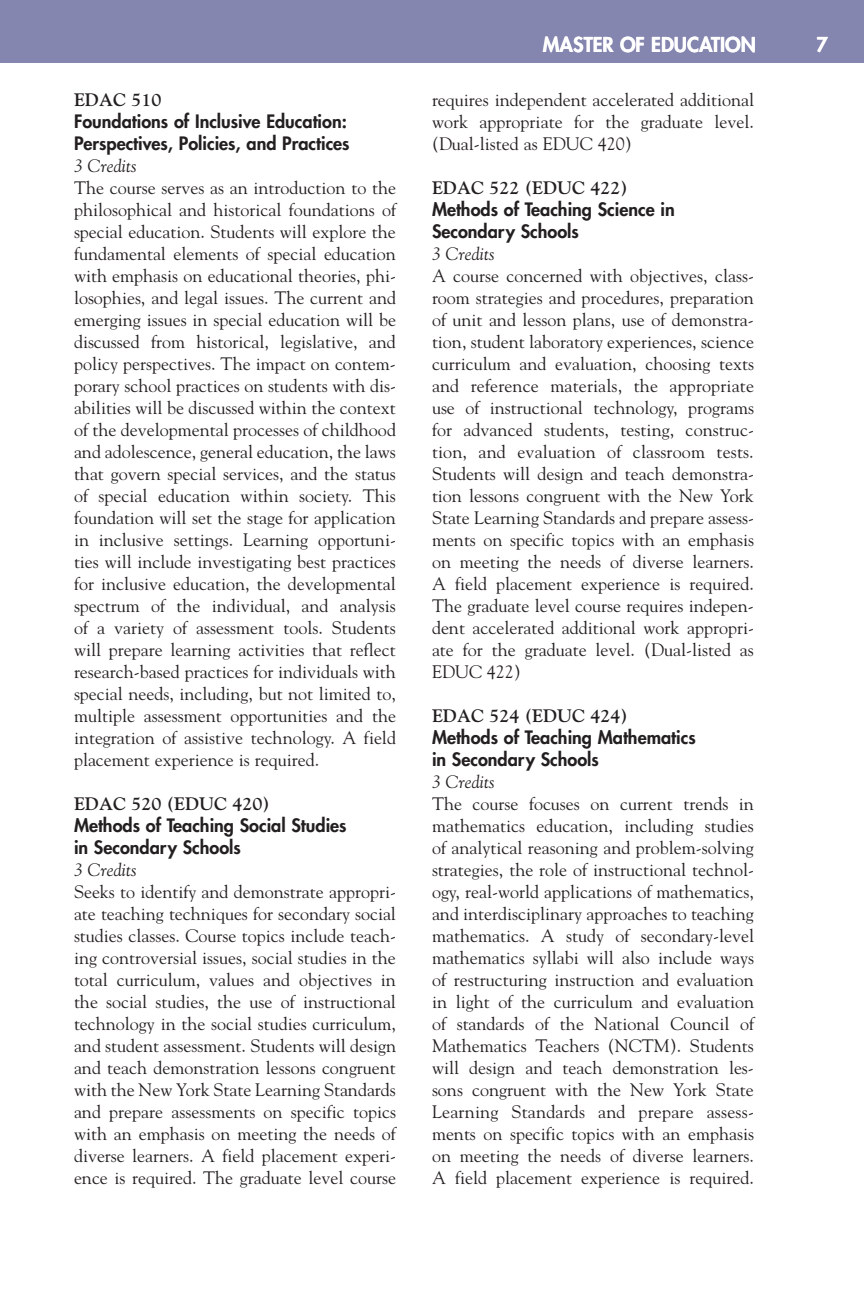
<style>
.page{position:relative;width:864px;height:1296px;background:#fff}
.page>*{position:absolute;margin:0;border:0;box-sizing:border-box;transform-origin:0 0}
.t1{font:800 20px "Futura";color:#fff}
.t2{font:18px/22px "Goudy";color:#231f20;text-align:justify}
.t3{font:800 18px/22px "Futura";color:#231f20}
.t4{font:700 18px "Goudy";color:#231f20}
.t5{font:italic 18px "Goudy";color:#231f20}
</style>
<div class="page">
<div style="left:0;top:0;width:864px;height:63px;background:#8586b0"></div>
<p class="t4" style="left:74px;top:89px;width:89px">EDAC 510</p>
<p class="t3" style="left:74px;top:110px;width:277px">Foundations of Inclusive Education:<br>Perspectives, Policies, and Practices</p>
<p class="t5" style="left:74px;top:155px;width:64px">3 Credits</p>
<p class="t2" style="left:74px;top:176px;width:324px">The course serves as an introduction to the philosophical and historical foundations of special education. Students will explore the fundamental elements of special education with emphasis on educational theories, phi&shy;losophies, and legal issues. The current and emerging issues in special education will be discussed from historical, legislative, and policy perspectives. The impact on contem&shy;porary school practices on students with dis&shy;abilities will be discussed within the context of the developmental processes of childhood and adolescence, general education, the laws that govern special services, and the status of special education within society. This foundation will set the stage for application in inclusive settings. Learning opportuni&shy;ties will include investigating best practices for inclusive education, the developmental spectrum of the individual, and analysis of a variety of assessment tools. Students will prepare learning activities that reflect research-based practices for individuals with special needs, including, but not limited to, multiple assessment opportunities and the integration of assistive technology. A field placement experience is required.</p>
<p class="t4" style="left:74px;top:793px;width:197px">EDAC 520 (EDUC 420)</p>
<p class="t3" style="left:74px;top:814px;width:274px">Methods of Teaching Social Studies in Secondary Schools</p>
<p class="t5" style="left:74px;top:859px;width:64px">3 Credits</p>
<p class="t2" style="left:74px;top:880px;width:324px">Seeks to identify and demonstrate appropri&shy;ate teaching techniques for secondary social studies classes. Course topics include teach&shy;ing controversial issues, social studies in the total curriculum, values and objectives in the social studies, the use of instructional technology in the social studies curriculum, and student assessment. Students will design and teach demonstration lessons congruent with the New York State Learning Standards and prepare assessments on specific topics with an emphasis on meeting the needs of diverse learners. A field placement experi&shy;ence is required. The graduate level course</p>
<p class="t1" style="left:543px;top:32px;width:215px">MASTER OF EDUCATION</p>
<p class="t1" style="left:816px;top:32px;width:13px">7</p>
<p class="t2" style="left:432px;top:88px;width:324px">requires independent accelerated additional work appropriate for the graduate level. (Dual-listed as EDUC 420)</p>
<p class="t4" style="left:432px;top:177px;width:197px">EDAC 522 (EDUC 422)</p>
<p class="t3" style="left:432px;top:199px;width:244px">Methods of Teaching Science in<br>Secondary Schools</p>
<p class="t5" style="left:432px;top:243px;width:64px">3 Credits</p>
<p class="t2" style="left:432px;top:264px;width:324px">A course concerned with objectives, class&shy;room strategies and procedures, preparation of unit and lesson plans, use of demonstra&shy;tion, student laboratory experiences, science curriculum and evaluation, choosing texts and reference materials, the appropriate use of instructional technology, programs for advanced students, testing, construc&shy;tion, and evaluation of classroom tests.<br>Students will design and teach demonstra&shy;tion lessons congruent with the New York State Learning Standards and prepare assess&shy;ments on specific topics with an emphasis on meeting the needs of diverse learners.<br>A field placement experience is required.<br>The graduate level course requires indepen&shy;dent accelerated additional work appropri&shy;ate for the graduate level. (Dual-listed as EDUC 422)</p>
<p class="t4" style="left:432px;top:705px;width:197px">EDAC 524 (EDUC 424)</p>
<p class="t3" style="left:432px;top:727px;width:265px">Methods of Teaching Mathematics in Secondary Schools</p>
<p class="t5" style="left:432px;top:771px;width:64px">3 Credits</p>
<p class="t2" style="left:432px;top:792px;width:324px">The course focuses on current trends in mathematics education, including studies of analytical reasoning and problem-solving strategies, the role of instructional technol&shy;ogy, real-world applications of mathematics, and interdisciplinary approaches to teaching mathematics. A study of secondary-level mathematics syllabi will also include ways of restructuring instruction and evaluation in light of the curriculum and evaluation of standards of the National Council of Mathematics Teachers (NCTM). Students will design and teach demonstration les&shy;sons congruent with the New York State Learning Standards and prepare assess&shy;ments on specific topics with an emphasis on meeting the needs of diverse learners.<br>A field placement experience is required.</p>
</div>
